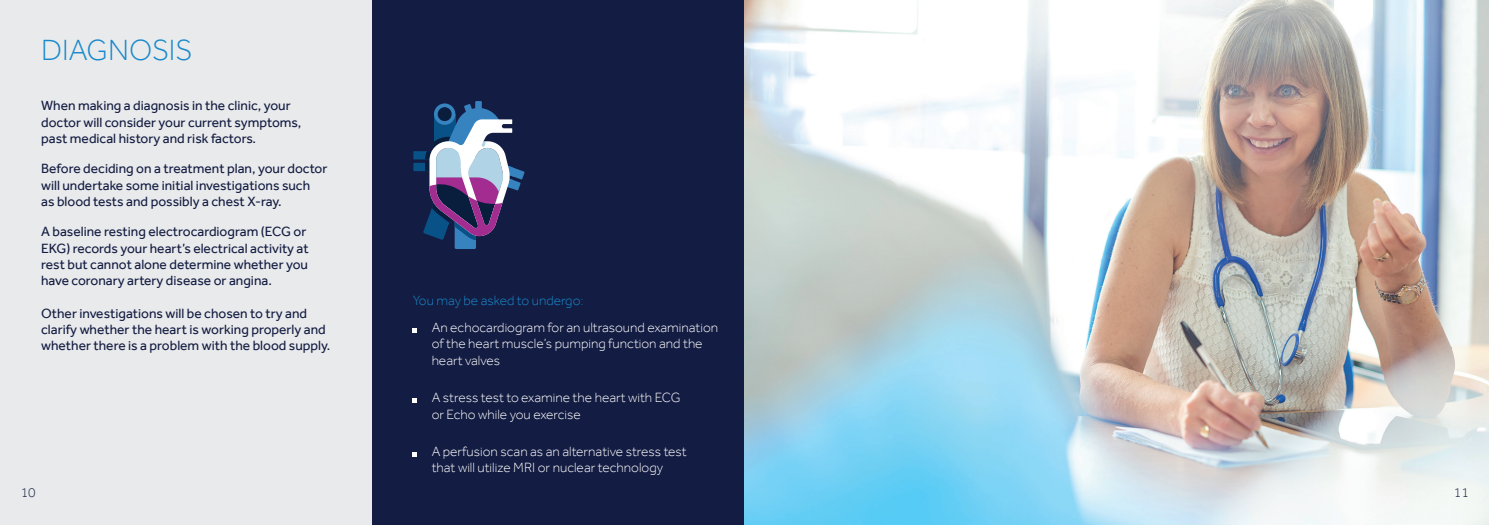
<style>
.page{position:relative;width:1489px;height:525px;background:#fff}
.page>*{position:absolute;margin:0;border:0;box-sizing:border-box;transform-origin:0 0}
.t1{font:300 30px "Effra";color:#1889cb}
.t2{font:13.75px/16.2px "Effra";color:#131c42}
.t3{font:300 13.75px/16.2px "Effra";color:#fff}
.t4{font:300 13.75px "Effra";color:#1889cb}
.t5{font:300 13.75px "Effra";color:#131c42}
</style>
<div class="page">
<div style="left:0;top:0;width:372px;height:524px;background:#e9eaeb"></div>
<div style="left:372px;top:0;width:372px;height:524px;background:#131c42"></div>
<svg style="left:413px;top:101px;width:111px;height:148px"></svg>
<svg style="left:413px;top:328px;width:4px;height:4px"></svg>
<svg style="left:413px;top:398px;width:4px;height:4px"></svg>
<svg style="left:413px;top:452px;width:4px;height:4px"></svg>
<img style="left:744px;top:0;width:744px;height:524px">
<h1 class="t1" style="left:41px;top:32px;width:153px">DIAGNOSIS</h1>
<p class="t2" style="left:41px;top:97px;width:261px">When making a diagnosis in the clinic, your doctor will consider your current symptoms, past medical history and risk factors.</p>
<p class="t2" style="left:41px;top:160px;width:288px">Before deciding on a treatment plan, your doctor will undertake some initial investigations such<br>as blood tests and possibly a chest X-ray.</p>
<p class="t2" style="left:41px;top:223px;width:269px">A baseline resting electrocardiogram (ECG or EKG) records your heart’s electrical activity at rest but cannot alone determine whether you have coronary artery disease or angina.</p>
<p class="t2" style="left:41px;top:304px;width:291px">Other investigations will be chosen to try and clarify whether the heart is working properly and whether there is a problem with the blood supply.</p>
<p class="t4" style="left:413px;top:292px;width:172px">You may be asked to undergo:</p>
<p class="t3" style="left:431px;top:319px;width:288px">An echocardiogram for an ultrasound examination of the heart muscle’s pumping function and the heart valves</p>
<p class="t3" style="left:431px;top:389px;width:250px">A stress test to examine the heart with ECG or Echo while you exercise</p>
<p class="t3" style="left:431px;top:443px;width:257px">A perfusion scan as an alternative stress test that will utilize MRI or nuclear technology</p>
<p class="t5" style="left:21px;top:483px;width:16px">10</p>
<p class="t5" style="left:1453px;top:483px;width:16px">11</p>
</div>
